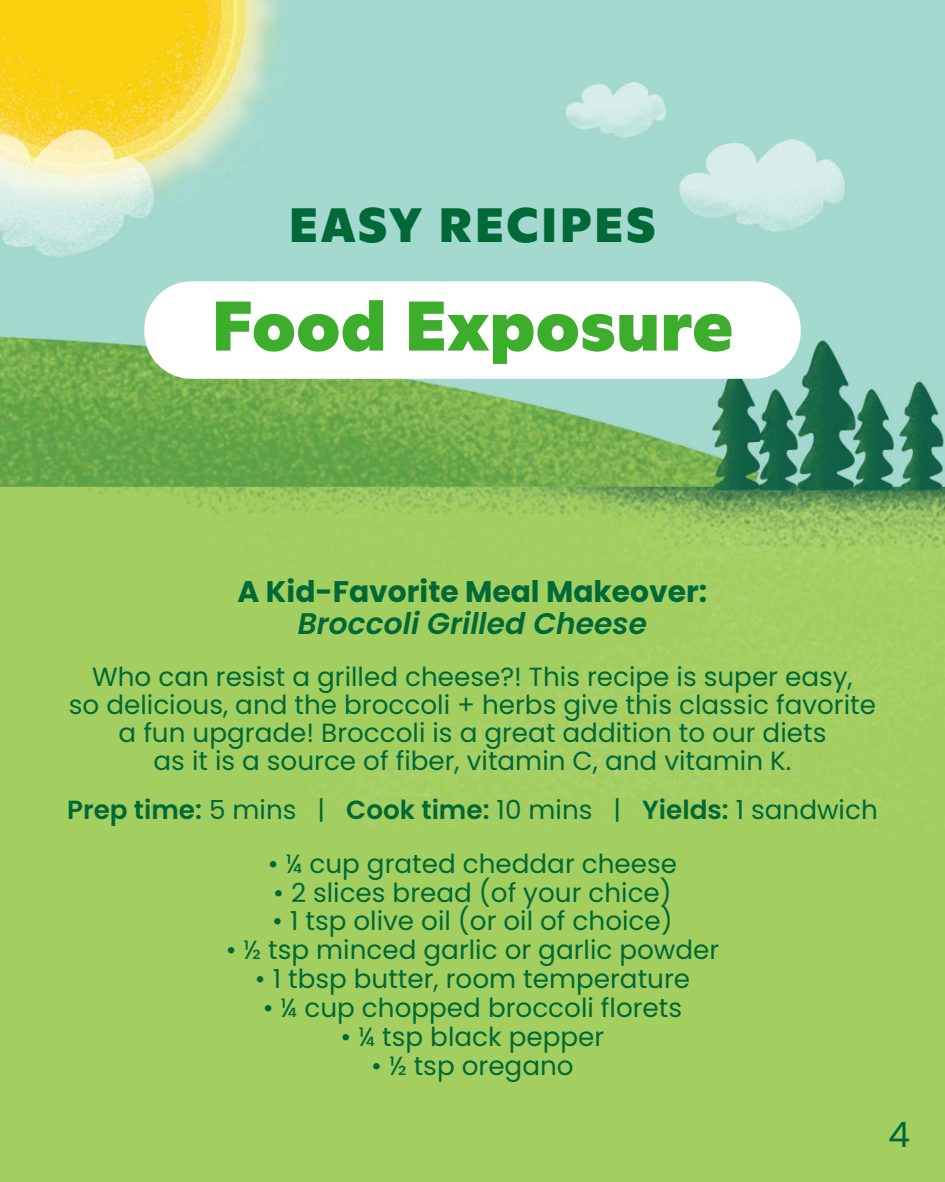
<style>
.page{position:relative;width:945px;height:1182px;background:#fff}
.page>*{position:absolute;margin:0;border:0;box-sizing:border-box;transform-origin:0 0}
.t1{font:900 70px "ABC Ginto Normal Trial";color:#3dae2b}
.t2{font:900 48.12px "ABC Ginto Normal Trial";letter-spacing:.05em;color:#006937}
.t3{font:35px "Poppins";color:#006937}
.t4{font:700 29.75px "Poppins";color:#006937}
.t5{font:italic 600 29.75px "Poppins";color:#006937}
.t6{font:26.25px/28px "Poppins";color:#006937;text-align:center}
.t7{font:600 26.25px "Poppins";color:#006937}
.s1{font-weight:400}
</style>
<div class="page">
<img style="left:0;top:0;width:945px;height:1181px">
<div style="left:144px;top:281px;width:657px;height:98px;background:#fff;border-radius:47px"></div>
<h2 class="t2" style="left:289px;top:195px;width:369px">EASY RECIPES</h2>
<h1 class="t1" style="left:211px;top:282px;width:524px">Food Exposure</h1>
<p class="t4" style="left:238px;top:574px;width:471px">A Kid-Favorite Meal Makeover:</p>
<p class="t5" style="left:298px;top:606px;width:351px">Broccoli Grilled Cheese</p>
<p class="t6" style="left:69px;top:663px;width:809px">Who can resist a grilled cheese?! This recipe is super easy,<br>so delicious, and the broccoli + herbs give this classic favorite a fun upgrade! Broccoli is a great addition to our diets<br>as it is a source of fiber, vitamin C, and vitamin K.</p>
<p class="t7" style="left:67px;top:794px;width:812px">Prep time: <span class="s1">5 mins |</span> Cook time: <span class="s1">10 mins |</span> Yields: <span class="s1">1 sandwich</span></p>
<p class="t6" style="left:268px;top:849px;width:411px">• ¼ cup grated cheddar cheese</p>
<p class="t6" style="left:273px;top:878px;width:400px">• 2 slices bread (of your chice)</p>
<p class="t6" style="left:272px;top:907px;width:402px">• 1 tsp olive oil (or oil of choice)</p>
<p class="t6" style="left:226px;top:936px;width:495px">• ½ tsp minced garlic or garlic powder</p>
<p class="t6" style="left:255px;top:965px;width:437px">• 1 tbsp butter, room temperature</p>
<p class="t6" style="left:263px;top:993px;width:421px">• ¼ cup chopped broccoli florets</p>
<p class="t6" style="left:341px;top:1022px;width:265px">• ¼ tsp black pepper</p>
<p class="t6" style="left:371px;top:1051px;width:204px">• ½ tsp oregano</p>
<h3 class="t3" style="left:888px;top:1114px;width:24px">4</h3>
</div>
